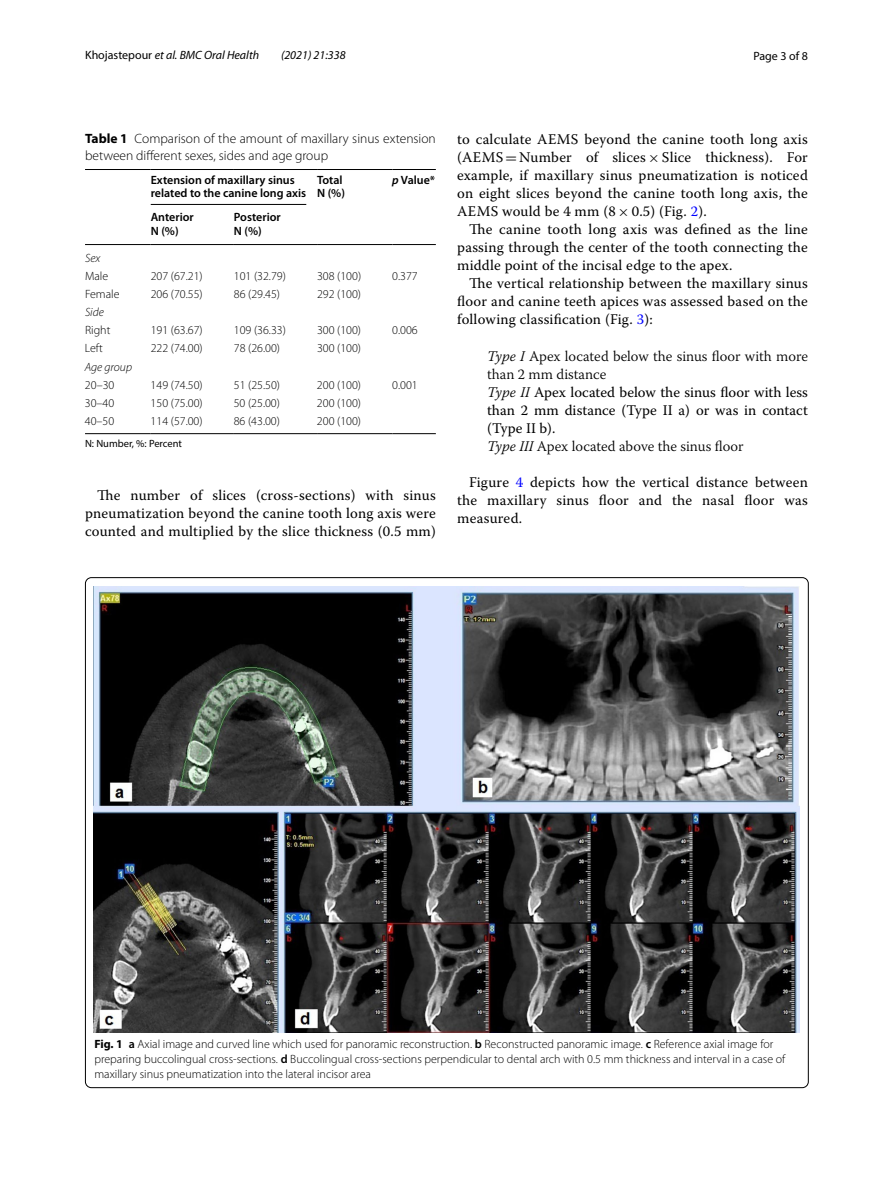
<style>
.page{position:relative;width:893px;height:1187px;background:#fff}
.page>*{position:absolute;margin:0;border:0;box-sizing:border-box;transform-origin:0 0}
.t1{font:14.7px/18px "Warnock Pro";letter-spacing:.015em;color:#000;text-align:justify}
.t2{font:300 13.5px/16.5px "Myriad Pro";color:#000}
.t3{font:300 12px/15px "Myriad Pro";color:#000}
.t4{font:600 12px/13.5px "Myriad Pro";color:#000}
.t5{font:italic 12px "Myriad Pro";color:#000}
.t6{font:italic 300 12px "Myriad Pro";color:#000}
.t7{font:12px "Myriad Pro";color:#000}
.t8{font:10.5px "Myriad Pro";color:#000}
.s1{font-style:normal}
.s2{font-weight:700}
.s3{font-style:italic}
.s4{font-family:"MTSY"}
.s5{color:#00f}
.s6{font-weight:300;font-style:italic}
.s7{font-weight:300}
.s8{font-weight:600}
</style>
<div class="page">
<hr style="left:85px;top:169px;width:66px;height:1px;background:#000">
<hr style="left:85px;top:244px;width:66px;height:1px;background:#000">
<hr style="left:151px;top:169px;width:83px;height:1px;background:#000">
<hr style="left:234px;top:169px;width:83px;height:1px;background:#000">
<hr style="left:317px;top:169px;width:75px;height:1px;background:#000">
<hr style="left:317px;top:244px;width:75px;height:1px;background:#000">
<hr style="left:392px;top:169px;width:44px;height:1px;background:#000">
<hr style="left:392px;top:244px;width:44px;height:1px;background:#000">
<hr style="left:151px;top:244px;width:83px;height:1px;background:#000">
<hr style="left:234px;top:244px;width:83px;height:1px;background:#000">
<hr style="left:392px;top:433px;width:44px;height:1px;background:#000">
<hr style="left:85px;top:433px;width:66px;height:1px;background:#000">
<hr style="left:151px;top:433px;width:83px;height:1px;background:#000">
<hr style="left:234px;top:433px;width:83px;height:1px;background:#000">
<hr style="left:317px;top:433px;width:75px;height:1px;background:#000">
<hr style="left:151px;top:204px;width:155px;height:1px;background:#000">
<img style="left:94px;top:586px;width:706px;height:446px">
<p class="t5" style="left:85px;top:48px;width:176px"><span class="s1">Khojastepour</span> et al. BMC Oral Health</p>
<p class="t5" style="left:281px;top:48px;width:66px">(2021) 21:338</p>
<p class="t7" style="left:753px;top:48px;width:56px">Page 3 of 8</p>
<p class="t2" style="left:85px;top:130px;width:352px"><span class="s2">Table 1</span> Comparison of the amount of maxillary sinus extension between different sexes, sides and age group</p>
<p class="t4" style="left:151px;top:173px;width:157px">Extension of maxillary sinus related to the canine long axis</p>
<p class="t4" style="left:317px;top:173px;width:29px">Total<br>N (%)</p>
<p class="t4" style="left:392px;top:173px;width:44px"><span class="s3">p</span> Value*</p>
<p class="t4" style="left:151px;top:210px;width:45px">Anterior<br>N (%)</p>
<p class="t4" style="left:234px;top:210px;width:48px">Posterior<br>N (%)</p>
<p class="t6" style="left:85px;top:251px;width:17px">Sex</p>
<p class="t3" style="left:85px;top:268px;width:25px">Male</p>
<p class="t3" style="left:151px;top:268px;width:54px">207 (67.21)</p>
<p class="t3" style="left:234px;top:268px;width:54px">101 (32.79)</p>
<p class="t3" style="left:317px;top:268px;width:46px">308 (100)</p>
<p class="t3" style="left:392px;top:268px;width:27px">0.377</p>
<p class="t3" style="left:85px;top:286px;width:36px">Female</p>
<p class="t3" style="left:151px;top:286px;width:54px">206 (70.55)</p>
<p class="t3" style="left:234px;top:286px;width:48px">86 (29.45)</p>
<p class="t3" style="left:317px;top:286px;width:46px">292 (100)</p>
<p class="t6" style="left:85px;top:306px;width:20px">Side</p>
<p class="t3" style="left:85px;top:323px;width:27px">Right</p>
<p class="t3" style="left:151px;top:323px;width:54px">191 (63.67)</p>
<p class="t3" style="left:234px;top:323px;width:54px">109 (36.33)</p>
<p class="t3" style="left:317px;top:323px;width:46px">300 (100)</p>
<p class="t3" style="left:392px;top:323px;width:27px">0.006</p>
<p class="t3" style="left:85px;top:341px;width:19px">Left</p>
<p class="t3" style="left:151px;top:341px;width:54px">222 (74.00)</p>
<p class="t3" style="left:234px;top:341px;width:48px">78 (26.00)</p>
<p class="t3" style="left:317px;top:341px;width:46px">300 (100)</p>
<p class="t6" style="left:85px;top:360px;width:49px">Age group</p>
<p class="t3" style="left:85px;top:377px;width:31px">20–30</p>
<p class="t3" style="left:151px;top:377px;width:54px">149 (74.50)</p>
<p class="t3" style="left:234px;top:377px;width:48px">51 (25.50)</p>
<p class="t3" style="left:317px;top:377px;width:46px">200 (100)</p>
<p class="t3" style="left:392px;top:377px;width:27px">0.001</p>
<p class="t3" style="left:85px;top:395px;width:31px">30–40</p>
<p class="t3" style="left:151px;top:395px;width:54px">150 (75.00)</p>
<p class="t3" style="left:234px;top:395px;width:48px">50 (25.00)</p>
<p class="t3" style="left:317px;top:395px;width:46px">200 (100)</p>
<p class="t3" style="left:85px;top:414px;width:31px">40–50</p>
<p class="t3" style="left:151px;top:414px;width:54px">114 (57.00)</p>
<p class="t3" style="left:234px;top:414px;width:48px">86 (43.00)</p>
<p class="t3" style="left:317px;top:414px;width:46px">200 (100)</p>
<p class="t8" style="left:85px;top:437px;width:99px">N: Number, %: Percent</p>
<p class="t1" style="left:85px;top:486px;width:352px;text-indent:12px">The number of slices (cross-sections) with sinus pneumatization beyond the canine tooth long axis were counted and multiplied by the slice thickness (0.5 mm)</p>
<p class="t1" style="left:457px;top:130px;width:352px">to calculate AEMS beyond the canine tooth long axis (AEMS<span class="s4">=</span>Number of slices<span class="s4">×</span>Slice thickness). For example, if maxillary sinus pneumatization is noticed on eight slices beyond the canine tooth long axis, the AEMS would be 4 mm (8<span class="s4">×</span>0.5) (Fig. <span class="s5">2</span>).</p>
<p class="t1" style="left:457px;top:220px;width:352px;text-indent:12px">The canine tooth long axis was defined as the line passing through the center of the tooth connecting the middle point of the incisal edge to the apex.</p>
<p class="t1" style="left:457px;top:274px;width:352px;text-indent:12px">The vertical relationship between the maxillary sinus floor and canine teeth apices was assessed based on the following classification (Fig. <span class="s5">3</span>):</p>
<p class="t1" style="left:487px;top:346px;width:322px;text-align:left"><span class="s6">Type I</span> <span class="s7">Apex located below the sinus floor with more than 2 mm distance<br></span><span class="s6">Type II</span> Apex located below the sinus floor with less than 2 mm distance (Type II a) or was in contact (Type II b).<br><span class="s6">Type III</span> <span class="s7">Apex located above the sinus floor</span></p>
<p class="t1" style="left:457px;top:473px;width:352px;text-indent:12px">Figure <span class="s5">4</span> depicts how the vertical distance between the maxillary sinus floor and the nasal floor was measured.</p>
<p class="t3" style="left:94px;top:1036px;width:692px"><span class="s2">Fig. 1</span> <span class="s8">a</span> Axial image and curved line which used for panoramic reconstruction. <span class="s8">b</span> Reconstructed panoramic image. <span class="s8">c</span> Reference axial image for preparing buccolingual cross-sections. <span class="s8">d</span> Buccolingual cross-sections perpendicular to dental arch with 0.5 mm thickness and interval in a case of maxillary sinus pneumatization into the lateral incisor area</p>
</div>
